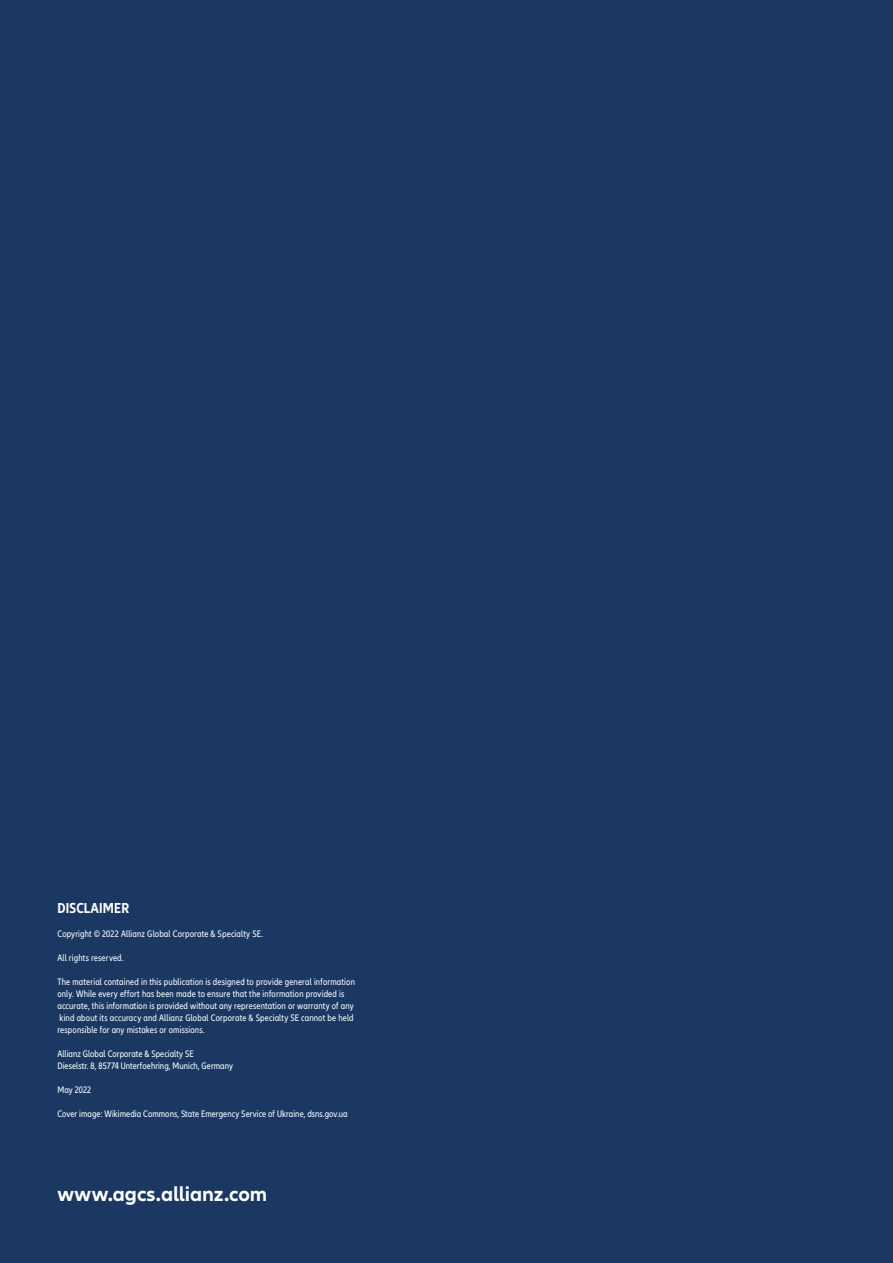
<style>
.page{position:relative;width:893px;height:1263px;background:#1a3862}
.page>*{position:absolute;margin:0;border:0;box-sizing:border-box;transform-origin:0 0}
.t1{font:700 21px "Allianz Neo";letter-spacing:-.005em;color:#fff}
.t2{font:700 condensed 15px "Allianz Neo";letter-spacing:.01em;color:#fff}
.t3{font:condensed 9.75px/12px "Allianz Neo";letter-spacing:.015em;color:#fff}
</style>
<div class="page">
<h2 class="t2" style="left:57px;top:900px;width:73px">DISCLAIMER</h2>
<p class="t3" style="left:57px;top:928px;width:207px">Copyright © 2022 Allianz Global Corporate &amp; Specialty SE.</p>
<p class="t3" style="left:57px;top:952px;width:68px">All rights reserved.</p>
<p class="t3" style="left:57px;top:976px;width:299px">The material contained in this publication is designed to provide general information only. While every effort has been made to ensure that the information provided is accurate, this information is provided without any representation or warranty of any kind about its accuracy and Allianz Global Corporate &amp; Specialty SE cannot be held responsible for any mistakes or omissions.</p>
<p class="t3" style="left:57px;top:1048px;width:177px">Allianz Global Corporate &amp; Specialty SE<br>Dieselstr. 8, 85774 Unterfoehring, Munich, Germany</p>
<p class="t3" style="left:57px;top:1084px;width:35px">May 2022</p>
<p class="t3" style="left:57px;top:1108px;width:292px">Cover image: Wikimedia Commons, State Emergency Service of Ukraine, dsns.gov.ua</p>
<h1 class="t1" style="left:57px;top:1182px;width:211px">www.agcs.allianz.com</h1>
</div>
